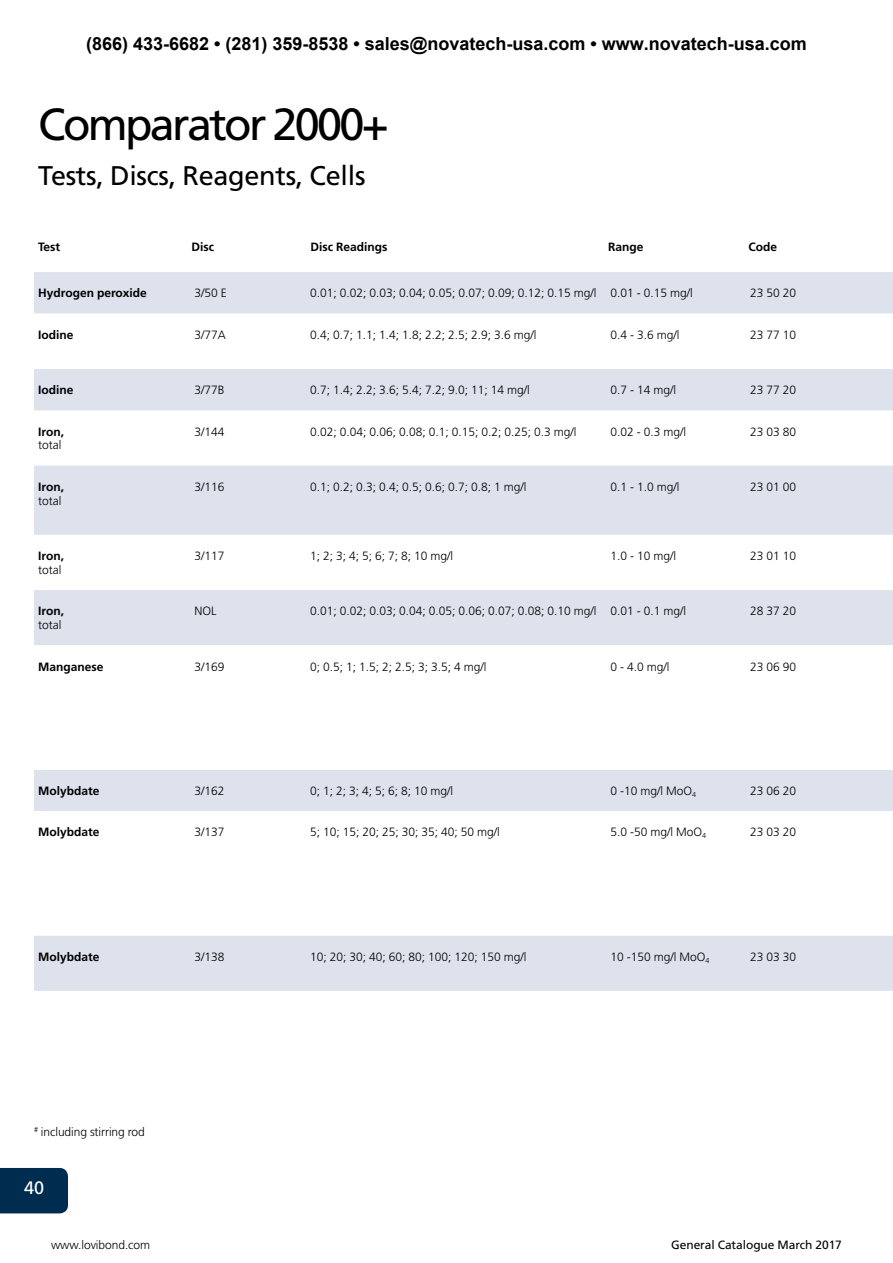
<style>
.page{position:relative;width:893px;height:1263px;background:#fff}
.page>*{position:absolute;margin:0;border:0;box-sizing:border-box;transform-origin:0 0}
.t1{font:45px "Frutiger LT";letter-spacing:-.06em;color:#000}
.t2{font:27px "Frutiger LT";letter-spacing:-.01em;color:#000}
.t3{font:700 18px "Arial";color:#000}
.t4{font:18px "Frutiger LT";color:#fff}
.t5{font:300 12px "Frutiger LT";color:#000}
.t6{font:700 12px "Frutiger LT";color:#000}
.t7{font:12px "Frutiger LT";letter-spacing:-.005em;color:#000}
</style>
<div class="page">
<div style="left:0;top:1168px;width:68px;height:45px;background:#002c50"></div>
<div style="left:34px;top:272px;width:859px;height:719px;background:#dee2ed"></div>
<svg style="left:34px;top:314px;width:859px;height:621px"></svg>
<h3 class="t3" style="left:86px;top:31px;width:722px">(866) 433-6682 • (281) 359-8538 • sales@novatech-usa.com • www.novatech-usa.com</h3>
<h1 class="t1" style="left:38px;top:98px;width:352px">Comparator 2000+</h1>
<h2 class="t2" style="left:38px;top:160px;width:329px">Tests, Discs, Reagents, Cells</h2>
<p class="t6" style="left:38px;top:240px;width:24px">Test</p>
<p class="t6" style="left:191px;top:240px;width:24px">Disc</p>
<p class="t6" style="left:310px;top:240px;width:78px">Disc Readings</p>
<p class="t6" style="left:608px;top:240px;width:37px">Range</p>
<p class="t6" style="left:748px;top:240px;width:30px">Code</p>
<p class="t6" style="left:38px;top:286px;width:110px">Hydrogen peroxide</p>
<p class="t5" style="left:195px;top:286px;width:34px">3/50 E</p>
<p class="t5" style="left:310px;top:286px;width:384px">0.01; 0.02; 0.03; 0.04; 0.05; 0.07; 0.09; 0.12; 0.15 mg/l 0.01 - 0.15 mg/l</p>
<p class="t5" style="left:750px;top:286px;width:48px">23 50 20</p>
<p class="t6" style="left:38px;top:328px;width:37px">Iodine</p>
<p class="t5" style="left:195px;top:328px;width:33px">3/77A</p>
<p class="t5" style="left:310px;top:328px;width:228px">0.4; 0.7; 1.1; 1.4; 1.8; 2.2; 2.5; 2.9; 3.6 mg/l</p>
<p class="t5" style="left:611px;top:328px;width:71px">0.4 - 3.6 mg/l</p>
<p class="t5" style="left:750px;top:328px;width:48px">23 77 10</p>
<p class="t6" style="left:38px;top:383px;width:37px">Iodine</p>
<p class="t5" style="left:195px;top:383px;width:32px">3/77B</p>
<p class="t5" style="left:310px;top:383px;width:221px">0.7; 1.4; 2.2; 3.6; 5.4; 7.2; 9.0; 11; 14 mg/l</p>
<p class="t5" style="left:611px;top:383px;width:67px">0.7 - 14 mg/l</p>
<p class="t5" style="left:750px;top:383px;width:48px">23 77 20</p>
<p class="t6" style="left:38px;top:424px;width:27px">Iron,</p>
<p class="t5" style="left:195px;top:425px;width:32px">3/144</p>
<p class="t5" style="left:310px;top:425px;width:268px">0.02; 0.04; 0.06; 0.08; 0.1; 0.15; 0.2; 0.25; 0.3 mg/l</p>
<p class="t5" style="left:611px;top:425px;width:77px">0.02 - 0.3 mg/l</p>
<p class="t5" style="left:750px;top:425px;width:48px">23 03 80</p>
<p class="t5" style="left:38px;top:438px;width:25px">total</p>
<p class="t6" style="left:38px;top:480px;width:27px">Iron,</p>
<p class="t5" style="left:195px;top:480px;width:32px">3/116</p>
<p class="t5" style="left:310px;top:480px;width:218px">0.1; 0.2; 0.3; 0.4; 0.5; 0.6; 0.7; 0.8; 1 mg/l</p>
<p class="t5" style="left:611px;top:480px;width:71px">0.1 - 1.0 mg/l</p>
<p class="t5" style="left:750px;top:480px;width:48px">23 01 00</p>
<p class="t5" style="left:38px;top:494px;width:25px">total</p>
<p class="t6" style="left:38px;top:549px;width:27px">Iron,</p>
<p class="t5" style="left:195px;top:549px;width:32px">3/117</p>
<p class="t5" style="left:310px;top:549px;width:145px">1; 2; 3; 4; 5; 6; 7; 8; 10 mg/l</p>
<p class="t5" style="left:611px;top:549px;width:67px">1.0 - 10 mg/l</p>
<p class="t5" style="left:750px;top:549px;width:48px">23 01 10</p>
<p class="t5" style="left:38px;top:563px;width:25px">total</p>
<p class="t6" style="left:38px;top:604px;width:27px">Iron,</p>
<p class="t5" style="left:195px;top:604px;width:23px">NOL</p>
<p class="t5" style="left:310px;top:604px;width:378px">0.01; 0.02; 0.03; 0.04; 0.05; 0.06; 0.07; 0.08; 0.10 mg/l 0.01 - 0.1 mg/l</p>
<p class="t5" style="left:750px;top:604px;width:48px">28 37 20</p>
<p class="t5" style="left:38px;top:618px;width:25px">total</p>
<p class="t6" style="left:38px;top:659px;width:67px">Manganese</p>
<p class="t5" style="left:195px;top:660px;width:32px">3/169</p>
<p class="t5" style="left:310px;top:660px;width:178px">0; 0.5; 1; 1.5; 2; 2.5; 3; 3.5; 4 mg/l</p>
<p class="t5" style="left:611px;top:660px;width:61px">0 - 4.0 mg/l</p>
<p class="t5" style="left:750px;top:660px;width:48px">23 06 90</p>
<p class="t6" style="left:38px;top:784px;width:63px">Molybdate</p>
<p class="t5" style="left:195px;top:784px;width:32px">3/162</p>
<p class="t5" style="left:310px;top:784px;width:145px">0; 1; 2; 3; 4; 5; 6; 8; 10 mg/l</p>
<p class="t5" style="left:611px;top:784px;width:87px">0 -10 mg/l MoO<sub>4</sub></p>
<p class="t5" style="left:750px;top:784px;width:48px">23 06 20</p>
<p class="t6" style="left:38px;top:825px;width:63px">Molybdate</p>
<p class="t5" style="left:195px;top:825px;width:32px">3/137</p>
<p class="t5" style="left:310px;top:825px;width:191px">5; 10; 15; 20; 25; 30; 35; 40; 50 mg/l</p>
<p class="t5" style="left:611px;top:825px;width:97px">5.0 -50 mg/l MoO<sub>4</sub></p>
<p class="t5" style="left:750px;top:825px;width:48px">23 03 20</p>
<p class="t6" style="left:38px;top:949px;width:63px">Molybdate</p>
<p class="t5" style="left:195px;top:950px;width:32px">3/138</p>
<p class="t5" style="left:310px;top:950px;width:218px">10; 20; 30; 40; 60; 80; 100; 120; 150 mg/l</p>
<p class="t5" style="left:611px;top:950px;width:101px">10 -150 mg/l MoO<sub>4</sub></p>
<p class="t5" style="left:750px;top:950px;width:48px">23 03 30</p>
<p class="t5" style="left:34px;top:1125px;width:112px"><sup>#</sup> including stirring rod</p>
<h3 class="t4" style="left:24px;top:1177px;width:22px">40</h3>
<p class="t5" style="left:51px;top:1238px;width:101px">www.lovibond.com</p>
<p class="t7" style="left:671px;top:1238px;width:172px">General Catalogue March 2017</p>
</div>
